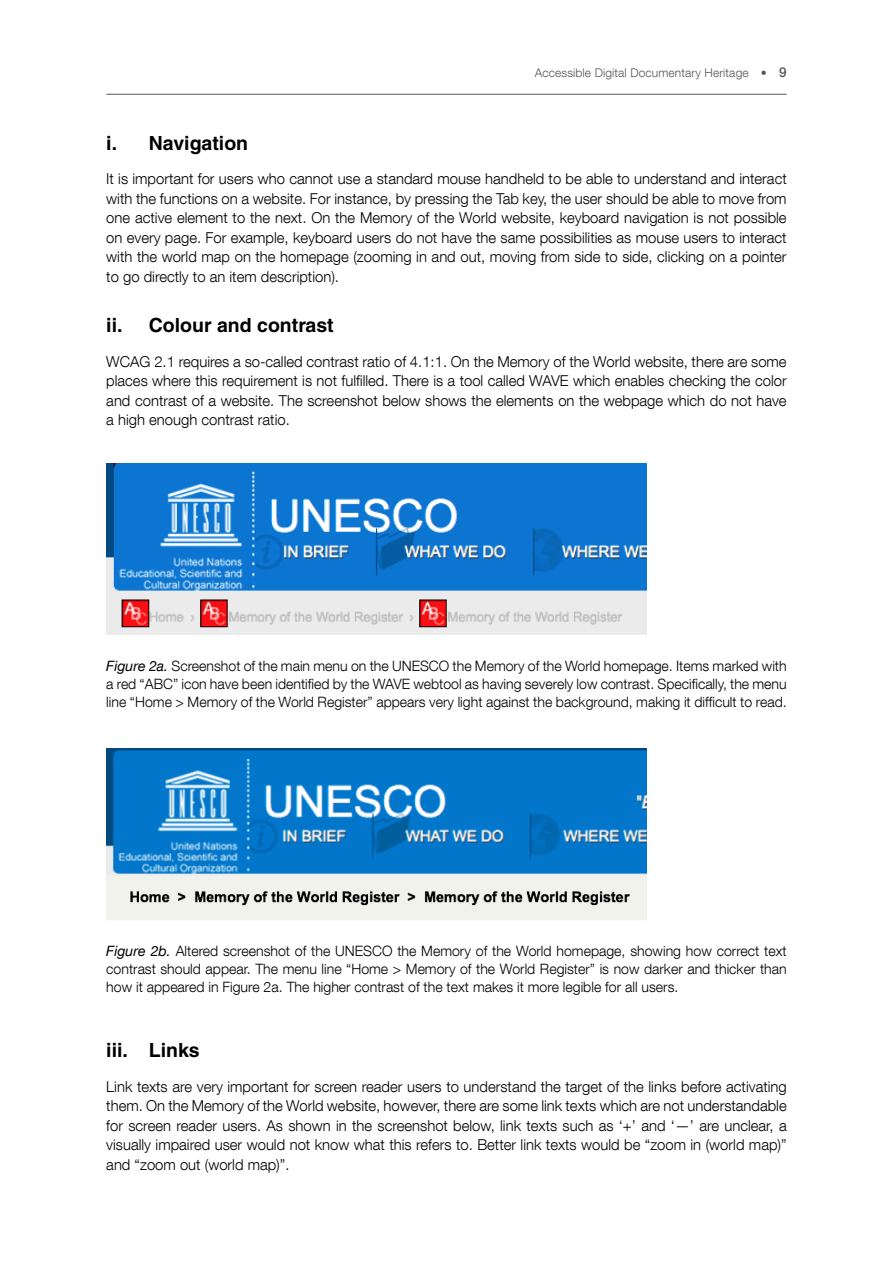
<style>
.page{position:relative;width:893px;height:1263px;background:#fff}
.page>*{position:absolute;margin:0;border:0;box-sizing:border-box;transform-origin:0 0}
.t1{font:700 19.5px "Helvetica LT Std";color:#000}
.texte_courant{font:300 15px/19.5px "Helvetica Neue LT Com";color:#000;text-align:justify}
.t2{font:300 14.25px/18px "Helvetica Neue LT Com";color:#000;text-align:justify}
.t3{font:300 12px "Helvetica Neue LT Com";letter-spacing:.01em;color:#575756}
.s1{font-weight:500;font-size:13.5px}
.s2{font-weight:400;font-style:italic}
</style>
<div class="page">
<hr style="left:106px;top:94px;width:681px;height:1px;background:#575756">
<img style="left:106px;top:463px;width:540px;height:171px">
<img style="left:106px;top:748px;width:540px;height:172px">
<p class="t3" style="left:535px;top:65px;width:253px">Accessible Digital Documentary Heritage • <span class="s1">9</span></p>
<p class="t1" style="left:106px;top:131px;width:143px">i. Navigation</p>
<p class="texte_courant" style="left:106px;top:169px;width:682px">It is important for users who cannot use a standard mouse handheld to be able to understand and interact with the functions on a website. For instance, by pressing the Tab key, the user should be able to move from one active element to the next. On the Memory of the World website, keyboard navigation is not possible on every page. For example, keyboard users do not have the same possibilities as mouse users to interact with the world map on the homepage (zooming in and out, moving from side to side, clicking on a pointer to go directly to an item description).</p>
<p class="t1" style="left:106px;top:313px;width:229px">ii. Colour and contrast</p>
<p class="texte_courant" style="left:106px;top:351px;width:682px">WCAG 2.1 requires a so-called contrast ratio of 4.1:1. On the Memory of the World website, there are some places where this requirement is not fulfilled. There is a tool called WAVE which enables checking the color and contrast of a website. The screenshot below shows the elements on the webpage which do not have a high enough contrast ratio.</p>
<p class="t2" style="left:106px;top:656px;width:682px"><span class="s2">Figure 2a.</span> Screenshot of the main menu on the UNESCO the Memory of the World homepage. Items marked with a red “ABC” icon have been identified by the WAVE webtool as having severely low contrast. Specifically, the menu line “Home &gt; Memory of the World Register” appears very light against the background, making it difficult to read.</p>
<p class="t2" style="left:106px;top:942px;width:682px"><span class="s2">Figure 2b.</span> Altered screenshot of the UNESCO the Memory of the World homepage, showing how correct text contrast should appear. The menu line “Home &gt; Memory of the World Register” is now darker and thicker than how it appeared in Figure 2a. The higher contrast of the text makes it more legible for all users.</p>
<p class="t1" style="left:106px;top:1038px;width:95px">iii. Links</p>
<p class="texte_courant" style="left:106px;top:1076px;width:682px">Link texts are very important for screen reader users to understand the target of the links before activating them. On the Memory of the World website, however, there are some link texts which are not understandable for screen reader users. As shown in the screenshot below, link texts such as ‘+’ and ‘—’ are unclear, a visually impaired user would not know what this refers to. Better link texts would be “zoom in (world map)” and “zoom out (world map)”.</p>
</div>
